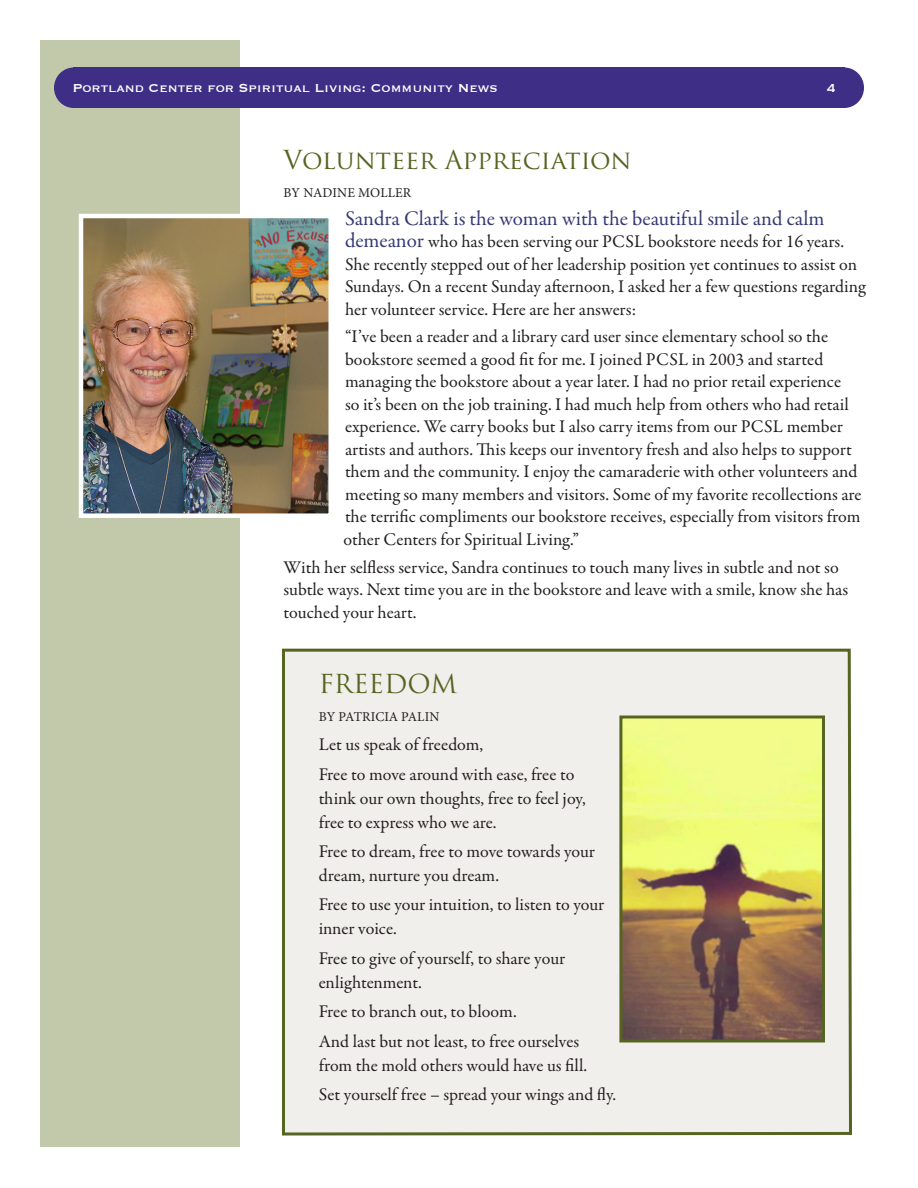
<style>
.page{position:relative;width:918px;height:1188px;background:#fff}
.page>*{position:absolute;margin:0;border:0;box-sizing:border-box;transform-origin:0 0}
.Body{font:25.5px "Trajan Pro";color:#566421}
.Body-2{font:21px "Garamond Premr Pro";letter-spacing:-.005em;color:#363a74}
.Body-3{font:18px/22.5px "Garamond Premr Pro";color:#231f20}
.t1{font:15px "Copperplate";color:#fff}
.Body-4{font:13.5px "Minion Pro";letter-spacing:.01em;color:#231f20}
.s1{font-size:21px;color:#363a74}
</style>
<div class="page">
<div style="left:40px;top:40px;width:200px;height:1108px;background:#c2c9ab"></div>
<div style="left:825px;top:68px;width:39px;height:40px;background:#3f2e86;border-radius:50%"></div>
<div style="left:54px;top:68px;width:39px;height:40px;background:#3f2e86;border-radius:50%"></div>
<div style="left:816px;top:68px;width:40px;height:40px;background:#3f2e86;border-radius:50%"></div>
<div style="left:74px;top:68px;width:762px;height:40px;background:#3f2e86"></div>
<div style="left:282px;top:648px;width:570px;height:488px;background:#f1efeb"></div>
<img style="left:84px;top:219px;width:244px;height:294px">
<div style="left:79px;top:214px;width:254px;height:304px;border:4px solid #fff"></div>
<img style="left:623px;top:720px;width:198px;height:318px">
<div style="left:619px;top:716px;width:206px;height:326px;border:3px solid #566421"></div>
<p class="t1" style="left:72px;top:79px;width:427px">Portland Center for Spiritual Living: Community News</p>
<p class="t1" style="left:80px;top:79px;width:427px">Portland Center for Spiritual Living: Community News</p>
<p class="t1" style="left:827px;top:79px;width:19px">44</p>
<p class="Body" style="left:284px;top:143px;width:349px">Volunteer Appreciation</p>
<p class="Body-4" style="left:284px;top:183px;width:129px">BY NADINE MOLLER</p>
<p class="Body-2" style="left:345px;top:205px;width:481px">Sandra Clark is the woman with the beautiful smile and calm</p>
<p class="Body-3" style="left:345px;top:231px;width:522px"><span class="s1">demeanor</span> who has been serving our PCSL bookstore needs for 16 years.<br>She recently stepped out of her leadership position yet continues to assist on Sundays. On a recent Sunday afternoon, I asked her a few questions regarding her volunteer service. Here are her answers:</p>
<p class="Body-3" style="left:344px;top:326px;width:519px">“I’ve been a reader and a library card user since elementary school so the bookstore seemed a good fit for me. I joined PCSL in 2003 and started managing the bookstore about a year later. I had no prior retail experience<br>so it’s been on the job training. I had much help from others who had retail experience. We carry books but I also carry items from our PCSL member artists and authors. This keeps our inventory fresh and also helps to support them and the community. I enjoy the camaraderie with other volunteers and meeting so many members and visitors. Some of my favorite recollections are the terrific compliments our bookstore receives, especially from visitors from other Centers for Spiritual Living.”</p>
<p class="Body-3" style="left:284px;top:556px;width:566px">With her selfless service, Sandra continues to touch many lives in subtle and not so subtle ways. Next time you are in the bookstore and leave with a smile, know she has touched your heart.</p>
<p class="Body" style="left:319px;top:667px;width:140px">FREEDOM</p>
<p class="Body-4" style="left:319px;top:707px;width:122px">BY PATRICIA PALIN</p>
<p class="Body-3" style="left:319px;top:734px;width:166px">Let us speak of freedom,</p>
<p class="Body-3" style="left:319px;top:762px;width:268px;line-height:24px">Free to move around with ease, free to think our own thoughts, free to feel joy, free to express who we are.</p>
<p class="Body-3" style="left:319px;top:840px;width:278px;line-height:24px">Free to dream, free to move towards your dream, nurture you dream.</p>
<p class="Body-3" style="left:319px;top:893px;width:287px;line-height:24px">Free to use your intuition, to listen to your inner voice.</p>
<p class="Body-3" style="left:319px;top:946px;width:248px;line-height:24px">Free to give of yourself, to share your enlightenment.</p>
<p class="Body-3" style="left:319px;top:1001px;width:200px">Free to branch out, to bloom.</p>
<p class="Body-3" style="left:319px;top:1029px;width:270px;line-height:24px">And last but not least, to free ourselves from the mold others would have us fill.</p>
<p class="Body-3" style="left:319px;top:1083px;width:299px">Set yourself free – spread your wings and fly.</p>
</div>
